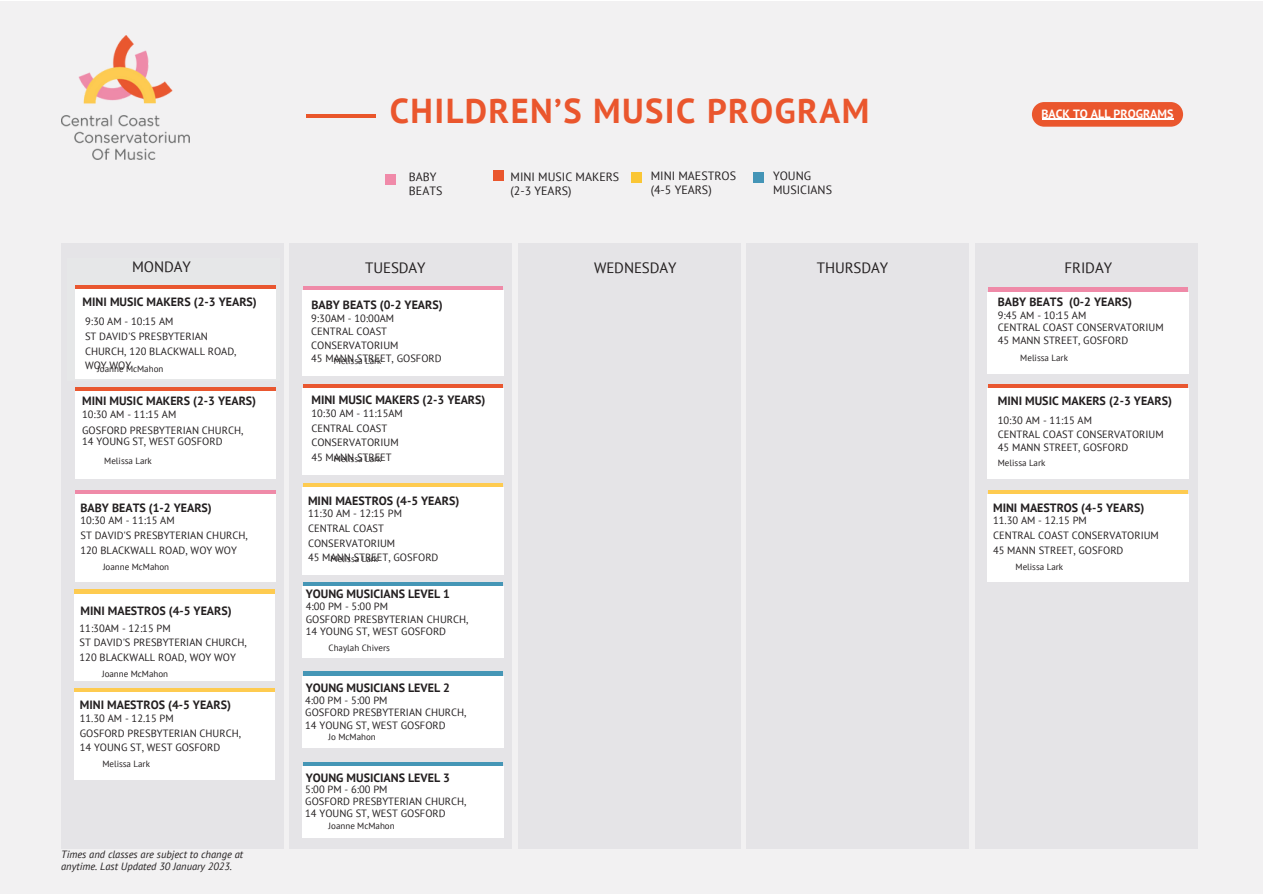
<style>
.page{position:relative;width:1263px;height:894px;background:#fff}
.page>*{position:absolute;margin:0;border:0;box-sizing:border-box;transform-origin:0 0}
.t1{font:700 34.5px "PT Sans";letter-spacing:.04em;color:#ea562d}
.t2{font:15px "PT Sans";letter-spacing:-.005em;color:#231f20}
.t3{font:15px "IBM Plex Sans";letter-spacing:-.005em;color:#231f20}
.t4{font:700 12px "PT Sans";color:#231f20}
.t5{font:12px/13.5px "PT Sans";color:#231f20}
.t6{font:700 12px "PT Sans";color:#fff}
.t7{font:10.5px/14.7px "PT Sans";color:#231f20}
.t8{font:italic 10.5px/11.4px "PT Sans";color:#231f20}
.t9{font:9px "PT Sans";color:#231f20}
</style>
<div class="page">
<div style="left:0;top:1px;width:1263px;height:892px;background:#f2f1f2"></div>
<div style="left:61px;top:243px;width:223px;height:605px;background:#e5e4e7"></div>
<div style="left:290px;top:243px;width:222px;height:605px;background:#e5e4e7"></div>
<div style="left:518px;top:243px;width:223px;height:605px;background:#e5e4e7"></div>
<div style="left:746px;top:243px;width:223px;height:605px;background:#e5e4e7"></div>
<div style="left:975px;top:243px;width:222px;height:605px;background:#e5e4e7"></div>
<img style="left:61px;top:35px;width:128px;height:124px">
<hr style="left:306px;top:114px;width:70px;height:3px;background:#ea562b">
<div style="left:385px;top:174px;width:11px;height:10px;background:#f08aa9"></div>
<div style="left:494px;top:170px;width:10px;height:10px;background:#ea562d"></div>
<div style="left:988px;top:288px;width:200px;height:6px;background:#ef8aa8"></div>
<div style="left:988px;top:292px;width:200px;height:81px;background:#fff"></div>
<div style="left:303px;top:384px;width:200px;height:6px;background:#e95730"></div>
<div style="left:303px;top:388px;width:200px;height:86px;background:#fff"></div>
<div style="left:988px;top:384px;width:200px;height:6px;background:#e95730"></div>
<div style="left:988px;top:388px;width:200px;height:90px;background:#fff"></div>
<svg style="left:76px;top:387px;width:199px;height:5px"></svg>
<div style="left:75px;top:392px;width:201px;height:86px;background:#fff"></div>
<div style="left:76px;top:490px;width:199px;height:6px;background:#ef8aa8"></div>
<div style="left:75px;top:494px;width:201px;height:87px;background:#fff"></div>
<div style="left:76px;top:285px;width:199px;height:6px;background:#e95730"></div>
<div style="left:75px;top:289px;width:201px;height:89px;background:#fff"></div>
<div style="left:75px;top:589px;width:199px;height:6px;background:#fecb50"></div>
<div style="left:74px;top:594px;width:201px;height:86px;background:#fff"></div>
<div style="left:75px;top:688px;width:200px;height:6px;background:#fecb50"></div>
<div style="left:75px;top:692px;width:200px;height:87px;background:#fff"></div>
<div style="left:631px;top:172px;width:10px;height:10px;background:#fac635"></div>
<svg style="left:1032px;top:102px;width:151px;height:25px;background:#eb633e"></svg>
<hr style="left:1041px;top:119px;width:132px;height:1px;background:#fff">
<div style="left:303px;top:286px;width:200px;height:6px;background:#ef8aa8"></div>
<div style="left:303px;top:290px;width:200px;height:85px;background:#fff"></div>
<div style="left:988px;top:490px;width:200px;height:6px;background:#fecb50"></div>
<div style="left:988px;top:494px;width:200px;height:87px;background:#fff"></div>
<div style="left:303px;top:483px;width:200px;height:6px;background:#fecb50"></div>
<div style="left:303px;top:487px;width:200px;height:87px;background:#fff"></div>
<div style="left:303px;top:671px;width:200px;height:6px;background:#4596b6"></div>
<div style="left:303px;top:676px;width:200px;height:71px;background:#fff"></div>
<div style="left:303px;top:762px;width:200px;height:6px;background:#4596b6"></div>
<div style="left:303px;top:766px;width:200px;height:71px;background:#fff"></div>
<div style="left:303px;top:582px;width:200px;height:6px;background:#4596b6"></div>
<div style="left:303px;top:586px;width:200px;height:71px;background:#fff"></div>
<div style="left:754px;top:172px;width:10px;height:10px;background:#4495b7"></div>
<h3 class="t1" style="left:390px;top:88px;width:481px">CHILDREN’S MUSIC PROGRAM</h3>
<p class="t5" style="left:409px;top:170px;width:35px">BABY<br>BEATS</p>
<h3 class="t5" style="left:511px;top:170px;width:110px">MINI MUSIC MAKERS (2-3 YEARS)</h3>
<h5 class="t5" style="left:651px;top:169px;width:87px;line-height:14px">MINI MAESTROS (4-5 YEARS)</h5>
<h5 class="t5" style="left:773px;top:168px;width:60px;line-height:14px">YOUNG<br>MUSICIANS</h5>
<p class="t6" style="left:1041px;top:106px;width:133px">BACK TO ALL PROGRAMS</p>
<h3 class="t2" style="left:132px;top:256px;width:60px">MONDAY</h3>
<h4 class="t3" style="left:144px;top:257px;width:63px">MONDAY</h4>
<h4 class="t2" style="left:365px;top:257px;width:62px">TUESDAY</h4>
<h4 class="t2" style="left:594px;top:257px;width:84px">WEDNESDAY</h4>
<h3 class="t2" style="left:817px;top:257px;width:73px">THURSDAY</h3>
<h2 class="t2" style="left:1064px;top:257px;width:49px">FRIDAY</h2>
<h2 class="t4" style="left:82px;top:294px;width:132px">BABY CLASS (0-4 YEARS)</h2>
<h3 class="t4" style="left:998px;top:294px;width:136px">BABY BEATS (0-2 YEARS)</h3>
<h5 class="t9" style="left:104px;top:346px;width:68px">Joanne McMahon</h5>
<p class="t4" style="left:83px;top:293px;width:176px">MINI MUSIC MAKERS (2-3 YEARS)</p>
<p class="t4" style="left:311px;top:296px;width:133px">BABY BEATS (0-2 YEARS)</p>
<h1 class="t7" style="left:82px;top:307px;width:141px;line-height:15.8px">10:00 AM - 10:45 AM<br>118 BLACKWILL RD, WOY WOY</h1>
<h4 class="t7" style="left:998px;top:309px;width:167px;line-height:12.3px">9:45 AM - 10:15 AM<br>CENTRAL COAST CONSERVATORIUM<br>45 MANN STREET, GOSFORD</h4>
<h3 class="t7" style="left:311px;top:311px;width:132px;line-height:13.5px">9:30AM - 10:00AM<br>CENTRAL COAST<br>CONSERVATORIUM<br>45 MANN STREET, GOSFORD</h3>
<h5 class="t7" style="left:85px;top:314px;width:153px">9:30 AM - 10:15 AM<br>ST DAVID'S PRESBYTERIAN<br>CHURCH, 120 BLACKWALL ROAD,<br>WOY WOY</h5>
<p class="t9" style="left:1020px;top:352px;width:49px">Melissa Lark</p>
<h3 class="t9" style="left:334px;top:354px;width:49px">Melissa Lark</h3>
<p class="t9" style="left:97px;top:362px;width:68px">Joanne McMahon</p>
<p class="t4" style="left:82px;top:393px;width:176px">MINI MUSIC MAKERS (2-3 YEARS)</p>
<h5 class="t7" style="left:82px;top:406px;width:163px;line-height:15.8px">10:30 AM - 11:15 AM<br>GOSFORD PRESBYTERIAN CHURCH,</h5>
<h5 class="t7" style="left:82px;top:434px;width:142px">14 YOUNG ST, WEST GOSFORD</h5>
<h3 class="t9" style="left:104px;top:455px;width:49px">Melissa Lark</h3>
<p class="t4" style="left:81px;top:499px;width:133px">BABY BEATS (1-2 YEARS)</p>
<h5 class="t7" style="left:81px;top:513px;width:169px">10:30 AM - 11:15 AM<br>ST DAVID'S PRESBYTERIAN CHURCH,<br>120 BLACKWALL ROAD, WOY WOY</h5>
<h2 class="t9" style="left:103px;top:560px;width:68px">Joanne McMahon</h2>
<h5 class="t4" style="left:81px;top:602px;width:153px">MINI MAESTROS (4-5 YEARS)</h5>
<h3 class="t7" style="left:80px;top:620px;width:169px">11:30AM - 12:15 PM<br>ST DAVID'S PRESBYTERIAN CHURCH,<br>120 BLACKWALL ROAD, WOY WOY</h3>
<p class="t9" style="left:102px;top:667px;width:68px">Joanne McMahon</p>
<h3 class="t7" style="left:80px;top:710px;width:163px">11.30 AM - 12.15 PM<br>GOSFORD PRESBYTERIAN CHURCH,<br>14 YOUNG ST, WEST GOSFORD</h3>
<h5 class="t4" style="left:80px;top:697px;width:153px">MINI MAESTROS (4-5 YEARS)</h5>
<p class="t9" style="left:102px;top:757px;width:49px">Melissa Lark</p>
<h5 class="t8" style="left:61px;top:848px;width:183px">Times and classes are subject to change at anytime. Last Updated 30 January 2023.</h5>
<h3 class="t4" style="left:311px;top:392px;width:176px">MINI MUSIC MAKERS (2-3 YEARS)</h3>
<p class="t7" style="left:311px;top:405px;width:93px">10:30 AM - 11:15AM<br>CENTRAL COAST<br>CONSERVATORIUM<br>45 MANN STREET</p>
<h5 class="t9" style="left:334px;top:453px;width:49px">Melissa Lark</h5>
<p class="t4" style="left:308px;top:492px;width:153px">MINI MAESTROS (4-5 YEARS)</p>
<h5 class="t7" style="left:308px;top:506px;width:132px">11:30 AM - 12:15 PM<br>CENTRAL COAST<br>CONSERVATORIUM<br>45 MANN STREET, GOSFORD</h5>
<h2 class="t9" style="left:331px;top:553px;width:49px">Melissa Lark</h2>
<h5 class="t4" style="left:306px;top:586px;width:146px">YOUNG MUSICIANS LEVEL 1</h5>
<h3 class="t7" style="left:306px;top:600px;width:164px;line-height:12.3px">4:00 PM - 5:00 PM<br>GOSFORD PRESBYTERIAN CHURCH,<br>14 YOUNG ST, WEST GOSFORD</h3>
<p class="t9" style="left:329px;top:641px;width:63px">Chaylah Chivers</p>
<h2 class="t4" style="left:306px;top:679px;width:146px">YOUNG MUSICIANS LEVEL 2</h2>
<h2 class="t7" style="left:305px;top:693px;width:163px;line-height:12.3px">4:00 PM - 5:00 PM<br>GOSFORD PRESBYTERIAN CHURCH,<br>14 YOUNG ST, WEST GOSFORD</h2>
<h3 class="t9" style="left:329px;top:730px;width:49px">Jo McMahon</h3>
<p class="t4" style="left:306px;top:769px;width:146px">YOUNG MUSICIANS LEVEL 3</p>
<h5 class="t7" style="left:305px;top:782px;width:163px;line-height:12.3px">5:00 PM - 6:00 PM<br>GOSFORD PRESBYTERIAN CHURCH,<br>14 YOUNG ST, WEST GOSFORD</h5>
<h3 class="t9" style="left:329px;top:819px;width:68px">Joanne McMahon</h3>
<h5 class="t4" style="left:998px;top:393px;width:176px">MINI MUSIC MAKERS (2-3 YEARS)</h5>
<h3 class="t7" style="left:998px;top:413px;width:167px;line-height:13.5px">10:30 AM - 11:15 AM<br>CENTRAL COAST CONSERVATORIUM<br>45 MANN STREET, GOSFORD</h3>
<p class="t9" style="left:998px;top:457px;width:49px">Melissa Lark</p>
<p class="t4" style="left:993px;top:499px;width:153px">MINI MAESTROS (4-5 YEARS)</p>
<h5 class="t7" style="left:993px;top:513px;width:167px">11.30 AM - 12.15 PM<br>CENTRAL COAST CONSERVATORIUM<br>45 MANN STREET, GOSFORD</h5>
<h3 class="t9" style="left:1015px;top:560px;width:49px">Melissa Lark</h3>
</div>
